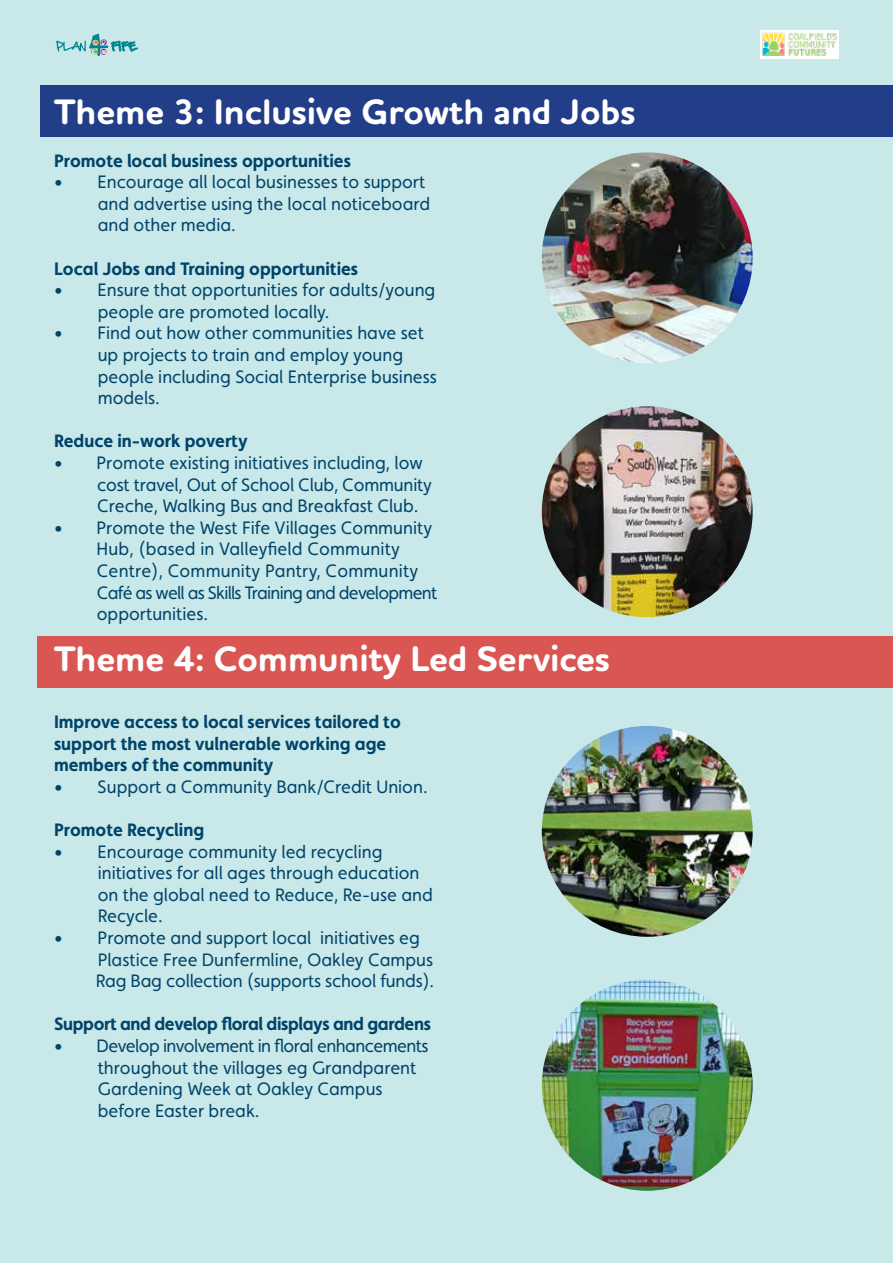
<style>
.page{position:relative;width:893px;height:1263px;background:#c9e8ea}
.page>*{position:absolute;margin:0;border:0;box-sizing:border-box;transform-origin:0 0}
.t1{font:700 36px "Houschka Rounded";color:#fff}
.t2{font:18px/21.6px "Faricy New";color:#004469}
.t3{font:700 18px/21.6px "Faricy New";color:#004469}
.t4{font:700 18px "Faricy New";letter-spacing:-.02em;color:#004469}
</style>
<div class="page">
<div style="left:760px;top:30px;width:79px;height:28px;background:#fff"></div>
<img style="left:762px;top:32px;width:75px;height:24px">
<svg style="left:56px;top:34px;width:82px;height:22px"></svg>
<img style="left:542px;top:980px;width:211px;height:211px;border-radius:105px">
<img style="left:542px;top:726px;width:211px;height:211px;border-radius:105px">
<img style="left:542px;top:406px;width:211px;height:211px;border-radius:105px">
<img style="left:542px;top:152px;width:211px;height:211px;border-radius:105px">
<div style="left:40px;top:85px;width:853px;height:52px;background:#223e88"></div>
<div style="left:37px;top:636px;width:856px;height:52px;background:#da5653"></div>
<h1 class="t1" style="left:54px;top:89px;width:583px">Theme 3: Inclusive Growth and Jobs</h1>
<p class="t3" style="left:54px;top:149px;width:298px">Promote local business opportunities</p>
<p class="t2" style="left:98px;top:171px;width:334px;text-indent:-44px">• Encourage all local businesses to support and advertise using the local noticeboard and other media.</p>
<p class="t3" style="left:54px;top:257px;width:306px">Local Jobs and Training opportunities</p>
<p class="t2" style="left:98px;top:279px;width:339px;text-indent:-44px">• Ensure that opportunities for adults/young people are promoted locally.</p>
<p class="t2" style="left:98px;top:322px;width:341px;text-indent:-44px">• Find out how other communities have set up projects to train and employ young people including Social Enterprise business models.</p>
<p class="t3" style="left:54px;top:430px;width:195px">Reduce in-work poverty</p>
<p class="t2" style="left:97px;top:452px;width:336px;text-indent:-43px">• Promote existing initiatives including, low cost travel, Out of School Club, Community<br>Creche, Walking Bus and Breakfast Club.</p>
<p class="t2" style="left:96px;top:517px;width:342px;text-indent:-42px">• Promote the West Fife Villages Community Hub, (based in Valleyfield Community Centre), Community Pantry, Community Café as well as Skills Training and development opportunities.</p>
<h1 class="t1" style="left:54px;top:635px;width:557px">Theme 4: Community Led Services</h1>
<p class="t3" style="left:54px;top:711px;width:348px">Improve access to local services tailored to support the most vulnerable working age members of the community</p>
<p class="t2" style="left:54px;top:776px;width:375px">• Support a Community Bank/Credit Union.</p>
<p class="t3" style="left:54px;top:819px;width:152px">Promote Recycling</p>
<p class="t2" style="left:98px;top:840px;width:337px;text-indent:-44px">• Encourage community led recycling initiatives for all ages through education on the global need to Reduce, Re-use and<br>Recycle.</p>
<p class="t2" style="left:96px;top:927px;width:340px;text-indent:-42px">• Promote and support local initiatives eg<br>Plastice Free Dunfermline, Oakley Campus<br>Rag Bag collection (supports school funds).</p>
<p class="t4" style="left:54px;top:1013px;width:378px">Support and develop floral displays and gardens</p>
<p class="t2" style="left:98px;top:1035px;width:332px;text-indent:-44px">• Develop involvement in floral enhancements throughout the villages eg Grandparent Gardening Week at Oakley Campus before Easter break.</p>
</div>
